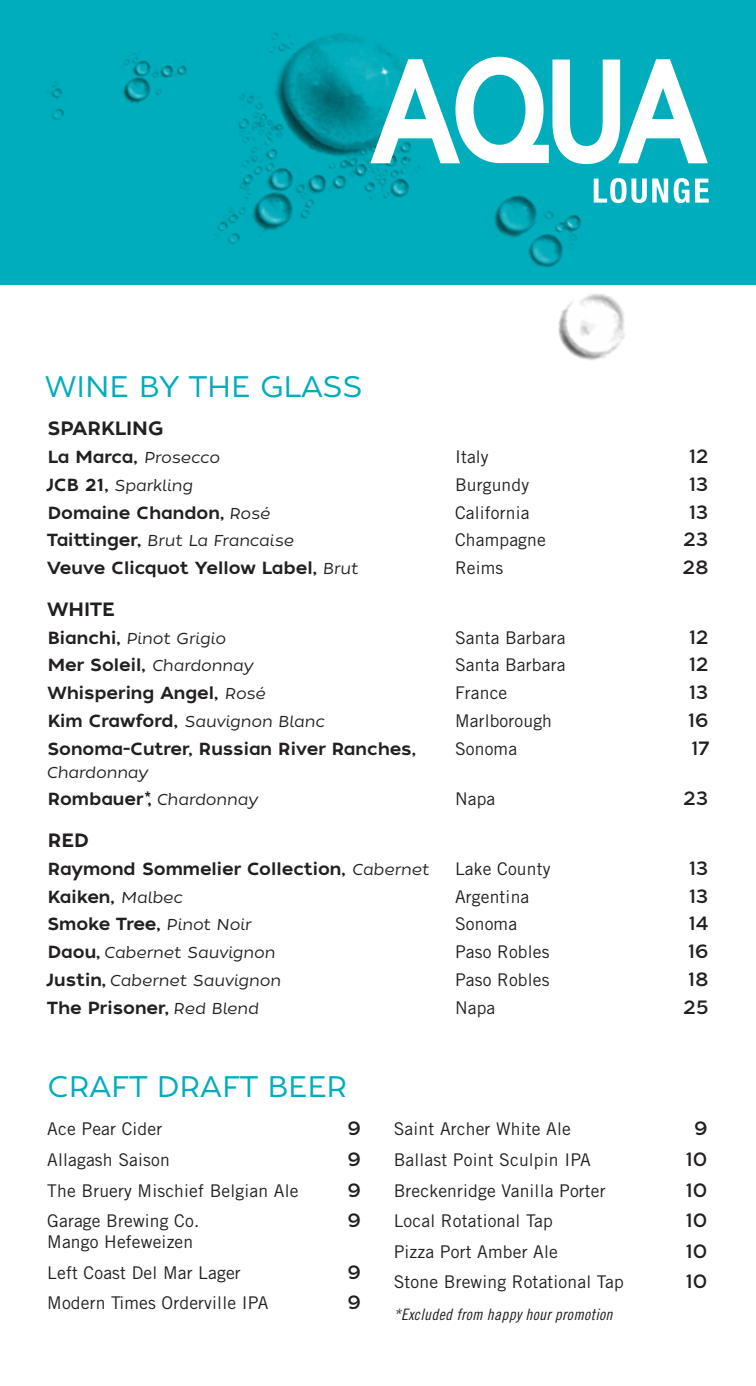
<style>
.page{position:relative;width:756px;height:1386px;background:#fff}
.page>*{position:absolute;margin:0;border:0;box-sizing:border-box;transform-origin:0 0}
.t1{font:29.75px "Tide Sans 300 Lil Kahuna";letter-spacing:-.02em;color:#00adbc}
.t2{font:19.25px "Tide Sans 400 Lil Dude";letter-spacing:-.025em;color:#231f20}
.t3{font:19.25px "Tide Sans 500 Dudette";color:#231f20}
.t4{font:17.5px "Trade Gothic LT Std";letter-spacing:.01em;color:#231f20}
.t5{font:17.5px "Tide Sans 500 Dudette";color:#231f20}
.t6{font:italic 15.75px "Tide Sans 300 Lil Kahuna";color:#231f20}
.t7{font:15.75px "Trade Gothic LT Std Cn 18 Obl";letter-spacing:.02em;color:#231f20}
.s1{font-family:"Tide Sans 300 Lil Kahuna";font-style:italic;font-size:15.75px}
.s2{font-family:"Tide Sans 500 Dudette";font-style:normal;font-size:17.5px}
</style>
<div class="page">
<div style="left:0;top:0;width:756px;height:284px;background:#00adbc"></div>
<img style="left:95px;top:33px;width:647px;height:328px">
<svg style="left:370px;top:57px;width:338px;height:107px"></svg>
<svg style="left:674px;top:178px;width:35px;height:25px"></svg>
<svg style="left:594px;top:178px;width:74px;height:25px"></svg>
<img style="left:48px;top:33px;width:157px;height:123px">
<p class="t1" style="left:45px;top:368px;width:319px">WINE BY THE GLASS</p>
<p class="t3" style="left:47px;top:416px;width:117px">SPARKLING</p>
<p class="t5" style="left:48px;top:446px;width:173px">La Marca, <span class="s1">Prosecco</span></p>
<p class="t4" style="left:455px;top:446px;width:35px">Italy</p>
<p class="t2" style="left:689px;top:444px;width:22px">12</p>
<p class="t6" style="left:47px;top:475px;width:147px"><span class="s2">JCB 21,</span> Sparkling</p>
<p class="t4" style="left:455px;top:474px;width:76px">Burgundy</p>
<p class="t2" style="left:689px;top:472px;width:21px">13</p>
<p class="t5" style="left:48px;top:501px;width:224px">Domaine Chandon, <span class="s1">Rosé</span></p>
<p class="t4" style="left:455px;top:502px;width:76px">California</p>
<p class="t2" style="left:689px;top:500px;width:21px">13</p>
<p class="t6" style="left:47px;top:531px;width:248px"><span class="s2">Taittinger,</span> Brut La Francaise</p>
<p class="t4" style="left:455px;top:530px;width:92px">Champagne</p>
<p class="t2" style="left:683px;top:527px;width:27px">23</p>
<p class="t5" style="left:47px;top:557px;width:312px">Veuve Clicquot Yellow Label, <span class="s1">Brut</span></p>
<p class="t4" style="left:455px;top:557px;width:50px">Reims</p>
<p class="t2" style="left:683px;top:555px;width:28px">28</p>
<p class="t3" style="left:47px;top:597px;width:69px">WHITE</p>
<p class="t6" style="left:48px;top:628px;width:179px"><span class="s2">Bianchi,</span> Pinot Grigio</p>
<p class="t4" style="left:455px;top:627px;width:112px">Santa Barbara</p>
<p class="t2" style="left:689px;top:625px;width:22px">12</p>
<p class="t5" style="left:48px;top:654px;width:207px">Mer Soleil, <span class="s1">Chardonnay</span></p>
<p class="t4" style="left:455px;top:655px;width:112px">Santa Barbara</p>
<p class="t2" style="left:689px;top:652px;width:22px">12</p>
<p class="t5" style="left:47px;top:682px;width:220px">Whispering Angel, <span class="s1">Rosé</span></p>
<p class="t4" style="left:455px;top:682px;width:54px">France</p>
<p class="t2" style="left:689px;top:680px;width:21px">13</p>
<p class="t6" style="left:48px;top:712px;width:278px"><span class="s2">Kim Crawford,</span> Sauvignon Blanc</p>
<p class="t4" style="left:455px;top:710px;width:99px">Marlborough</p>
<p class="t2" style="left:688px;top:708px;width:22px">16</p>
<p class="t5" style="left:47px;top:738px;width:370px">Sonoma-Cutrer, Russian River Ranches,</p>
<p class="t4" style="left:455px;top:738px;width:64px">Sonoma</p>
<p class="t2" style="left:691px;top:736px;width:21px">17</p>
<p class="t6" style="left:47px;top:762px;width:103px">Chardonnay</p>
<p class="t5" style="left:48px;top:788px;width:211px">Rombauer*, <span class="s1">Chardonnay</span></p>
<p class="t4" style="left:455px;top:789px;width:42px">Napa</p>
<p class="t2" style="left:683px;top:786px;width:27px">23</p>
<p class="t3" style="left:48px;top:828px;width:43px">RED</p>
<p class="t5" style="left:48px;top:858px;width:383px">Raymond Sommelier Collection, <span class="s1">Cabernet</span></p>
<p class="t4" style="left:455px;top:858px;width:97px">Lake County</p>
<p class="t2" style="left:689px;top:856px;width:21px">13</p>
<p class="t5" style="left:48px;top:885px;width:136px">Kaiken, <span class="s1">Malbec</span></p>
<p class="t4" style="left:455px;top:886px;width:76px">Argentina</p>
<p class="t2" style="left:689px;top:884px;width:21px">13</p>
<p class="t5" style="left:47px;top:913px;width:205px">Smoke Tree, <span class="s1">Pinot Noir</span></p>
<p class="t4" style="left:455px;top:914px;width:64px">Sonoma</p>
<p class="t2" style="left:689px;top:911px;width:21px">14</p>
<p class="t6" style="left:48px;top:943px;width:229px"><span class="s2">Daou,</span> Cabernet Sauvignon</p>
<p class="t4" style="left:455px;top:941px;width:96px">Paso Robles</p>
<p class="t2" style="left:688px;top:939px;width:22px">16</p>
<p class="t6" style="left:47px;top:971px;width:236px"><span class="s2">Justin,</span> Cabernet Sauvignon</p>
<p class="t4" style="left:455px;top:969px;width:96px">Paso Robles</p>
<p class="t2" style="left:688px;top:967px;width:22px">18</p>
<p class="t5" style="left:47px;top:996px;width:213px">The Prisoner, <span class="s1">Red Blend</span></p>
<p class="t4" style="left:455px;top:997px;width:42px">Napa</p>
<p class="t2" style="left:683px;top:995px;width:27px">25</p>
<p class="t1" style="left:47px;top:1068px;width:302px">CRAFT DRAFT BEER</p>
<p class="t4" style="left:47px;top:1118px;width:117px">Ace Pear Cider</p>
<p class="t2" style="left:348px;top:1116px;width:15px">9</p>
<p class="t4" style="left:47px;top:1149px;width:124px">Allagash Saison</p>
<p class="t2" style="left:348px;top:1147px;width:15px">9</p>
<p class="t4" style="left:47px;top:1180px;width:253px">The Bruery Mischief Belgian Ale</p>
<p class="t2" style="left:348px;top:1178px;width:15px">9</p>
<p class="t4" style="left:47px;top:1210px;width:154px">Garage Brewing Co.</p>
<p class="t2" style="left:348px;top:1208px;width:15px">9</p>
<p class="t4" style="left:47px;top:1231px;width:148px">Mango Hefeweizen</p>
<p class="t4" style="left:47px;top:1262px;width:195px">Left Coast Del Mar Lager</p>
<p class="t2" style="left:348px;top:1260px;width:15px">9</p>
<p class="t4" style="left:47px;top:1293px;width:223px">Modern Times Orderville IPA</p>
<p class="t2" style="left:348px;top:1290px;width:15px">9</p>
<p class="t4" style="left:394px;top:1118px;width:179px">Saint Archer White Ale</p>
<p class="t2" style="left:694px;top:1116px;width:15px">9</p>
<p class="t4" style="left:394px;top:1149px;width:199px">Ballast Point Sculpin IPA</p>
<p class="t2" style="left:686px;top:1147px;width:23px">10</p>
<p class="t4" style="left:394px;top:1180px;width:213px">Breckenridge Vanilla Porter</p>
<p class="t2" style="left:686px;top:1178px;width:23px">10</p>
<p class="t4" style="left:394px;top:1210px;width:161px">Local Rotational Tap</p>
<p class="t2" style="left:686px;top:1208px;width:23px">10</p>
<p class="t4" style="left:394px;top:1241px;width:166px">Pizza Port Amber Ale</p>
<p class="t2" style="left:686px;top:1239px;width:23px">10</p>
<p class="t4" style="left:394px;top:1272px;width:232px">Stone Brewing Rotational Tap</p>
<p class="t2" style="left:686px;top:1269px;width:23px">10</p>
<p class="t7" style="left:394px;top:1305px;width:220px">*Excluded from happy hour promotion</p>
</div>
